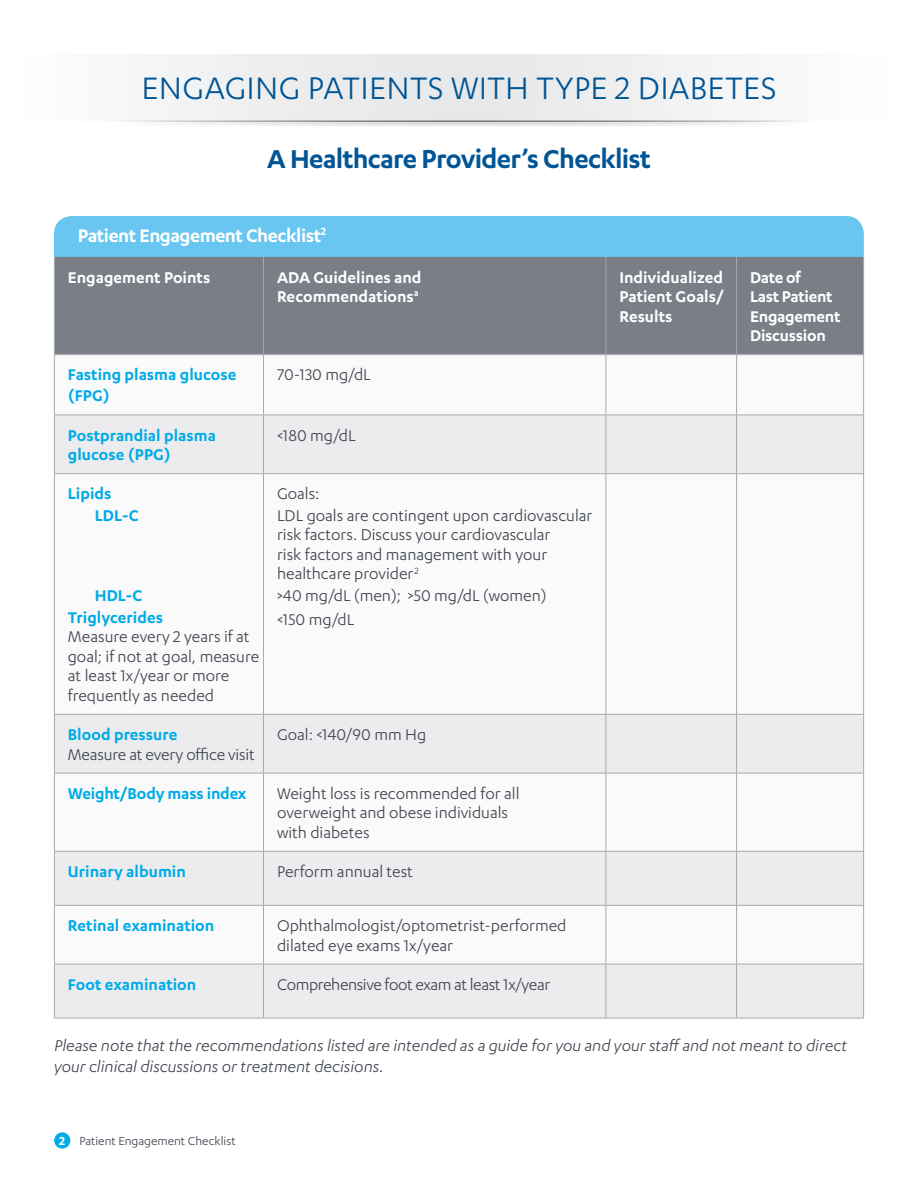
<style>
.page{position:relative;width:918px;height:1188px;background:#fff}
.page>*{position:absolute;margin:0;border:0;box-sizing:border-box;transform-origin:0 0}
.t1{font:36px "Karbon";letter-spacing:.01em;color:#005595}
.t2{font:600 30px "Karbon";letter-spacing:-.025em;color:#005595}
.t3{font:600 21px "Karbon";letter-spacing:-.025em;color:#fff}
.t4{font:18px/19.5px "Karbon";color:#3e444f}
.t5{font:600 18px/21.6px "Karbon";color:#00abe7}
.t6{font:italic 18px/21px "Karbon";color:#3e444f}
.t7{font:600 18px/19.5px "Karbon";color:#fff}
.t8{font:18px "Karbon";letter-spacing:-.02em;color:#3e444f}
.t9{font:13.5px "Karbon";color:#3e444f}
.s1{font-weight:600;color:#fff}
</style>
<div class="page">
<div style="left:54px;top:1132px;width:16px;height:17px;background:#00abe7;border-radius:50%"></div>
<div style="left:54px;top:216px;width:810px;height:41px;background:#68c6f0"></div>
<div style="left:55px;top:257px;width:808px;height:97px;background:#7a7e87"></div>
<svg style="left:55px;top:416px;width:808px;height:602px"></svg>
<hr style="left:54px;top:257px;width:1px;height:97px;background:#a8a9ad">
<hr style="left:606px;top:257px;width:1px;height:97px;background:#a8a9ad">
<hr style="left:736px;top:257px;width:1px;height:97px;background:#a8a9ad">
<hr style="left:863px;top:257px;width:1px;height:97px;background:#a8a9ad">
<hr style="left:54px;top:354px;width:210px;height:1px;background:#a8a9ad">
<hr style="left:54px;top:355px;width:1px;height:60px;background:#a8a9ad">
<hr style="left:264px;top:354px;width:342px;height:1px;background:#a8a9ad">
<hr style="left:606px;top:354px;width:131px;height:1px;background:#a8a9ad">
<hr style="left:606px;top:355px;width:1px;height:60px;background:#a8a9ad">
<hr style="left:737px;top:354px;width:127px;height:1px;background:#a8a9ad">
<hr style="left:736px;top:355px;width:1px;height:60px;background:#a8a9ad">
<hr style="left:863px;top:355px;width:1px;height:60px;background:#a8a9ad">
<hr style="left:54px;top:415px;width:210px;height:1px;background:#a8a9ad">
<hr style="left:54px;top:415px;width:1px;height:58px;background:#a8a9ad">
<hr style="left:264px;top:415px;width:342px;height:1px;background:#a8a9ad">
<hr style="left:606px;top:415px;width:131px;height:1px;background:#a8a9ad">
<hr style="left:606px;top:415px;width:1px;height:58px;background:#a8a9ad">
<hr style="left:737px;top:415px;width:127px;height:1px;background:#a8a9ad">
<hr style="left:736px;top:415px;width:1px;height:58px;background:#a8a9ad">
<hr style="left:863px;top:415px;width:1px;height:58px;background:#a8a9ad">
<hr style="left:54px;top:473px;width:210px;height:1px;background:#a8a9ad">
<hr style="left:54px;top:474px;width:1px;height:240px;background:#a8a9ad">
<hr style="left:264px;top:473px;width:342px;height:1px;background:#a8a9ad">
<hr style="left:606px;top:473px;width:131px;height:1px;background:#a8a9ad">
<hr style="left:606px;top:474px;width:1px;height:240px;background:#a8a9ad">
<hr style="left:737px;top:473px;width:127px;height:1px;background:#a8a9ad">
<hr style="left:736px;top:474px;width:1px;height:240px;background:#a8a9ad">
<hr style="left:863px;top:474px;width:1px;height:240px;background:#a8a9ad">
<hr style="left:54px;top:714px;width:210px;height:1px;background:#a8a9ad">
<hr style="left:54px;top:715px;width:1px;height:58px;background:#a8a9ad">
<hr style="left:264px;top:714px;width:342px;height:1px;background:#a8a9ad">
<hr style="left:606px;top:714px;width:131px;height:1px;background:#a8a9ad">
<hr style="left:606px;top:715px;width:1px;height:58px;background:#a8a9ad">
<hr style="left:737px;top:714px;width:127px;height:1px;background:#a8a9ad">
<hr style="left:736px;top:715px;width:1px;height:58px;background:#a8a9ad">
<hr style="left:863px;top:715px;width:1px;height:58px;background:#a8a9ad">
<hr style="left:54px;top:773px;width:210px;height:1px;background:#a8a9ad">
<hr style="left:54px;top:773px;width:1px;height:78px;background:#a8a9ad">
<hr style="left:264px;top:773px;width:342px;height:1px;background:#a8a9ad">
<hr style="left:606px;top:773px;width:131px;height:1px;background:#a8a9ad">
<hr style="left:606px;top:773px;width:1px;height:78px;background:#a8a9ad">
<hr style="left:737px;top:773px;width:127px;height:1px;background:#a8a9ad">
<hr style="left:736px;top:773px;width:1px;height:78px;background:#a8a9ad">
<hr style="left:863px;top:773px;width:1px;height:78px;background:#a8a9ad">
<hr style="left:54px;top:851px;width:210px;height:1px;background:#a8a9ad">
<hr style="left:54px;top:852px;width:1px;height:53px;background:#a8a9ad">
<hr style="left:264px;top:851px;width:342px;height:1px;background:#a8a9ad">
<hr style="left:606px;top:851px;width:131px;height:1px;background:#a8a9ad">
<hr style="left:606px;top:852px;width:1px;height:53px;background:#a8a9ad">
<hr style="left:737px;top:851px;width:127px;height:1px;background:#a8a9ad">
<hr style="left:736px;top:852px;width:1px;height:53px;background:#a8a9ad">
<hr style="left:863px;top:852px;width:1px;height:53px;background:#a8a9ad">
<hr style="left:54px;top:905px;width:210px;height:1px;background:#a8a9ad">
<hr style="left:54px;top:906px;width:1px;height:58px;background:#a8a9ad">
<hr style="left:264px;top:905px;width:342px;height:1px;background:#a8a9ad">
<hr style="left:606px;top:905px;width:131px;height:1px;background:#a8a9ad">
<hr style="left:606px;top:906px;width:1px;height:58px;background:#a8a9ad">
<hr style="left:737px;top:905px;width:127px;height:1px;background:#a8a9ad">
<hr style="left:736px;top:906px;width:1px;height:58px;background:#a8a9ad">
<hr style="left:863px;top:906px;width:1px;height:58px;background:#a8a9ad">
<hr style="left:54px;top:964px;width:210px;height:1px;background:#a8a9ad">
<hr style="left:54px;top:964px;width:1px;height:54px;background:#a8a9ad">
<hr style="left:264px;top:964px;width:342px;height:1px;background:#a8a9ad">
<hr style="left:606px;top:964px;width:131px;height:1px;background:#a8a9ad">
<hr style="left:606px;top:964px;width:1px;height:54px;background:#a8a9ad">
<hr style="left:737px;top:964px;width:127px;height:1px;background:#a8a9ad">
<hr style="left:736px;top:964px;width:1px;height:54px;background:#a8a9ad">
<hr style="left:863px;top:964px;width:1px;height:54px;background:#a8a9ad">
<hr style="left:54px;top:1018px;width:210px;height:1px;background:#a8a9ad">
<hr style="left:264px;top:1018px;width:342px;height:1px;background:#a8a9ad">
<hr style="left:606px;top:1018px;width:131px;height:1px;background:#a8a9ad">
<hr style="left:737px;top:1018px;width:127px;height:1px;background:#a8a9ad">
<hr style="left:263px;top:257px;width:1px;height:97px;background:#a8a9ad">
<hr style="left:263px;top:355px;width:1px;height:60px;background:#a8a9ad">
<hr style="left:263px;top:415px;width:1px;height:58px;background:#a8a9ad">
<hr style="left:263px;top:474px;width:1px;height:240px;background:#a8a9ad">
<hr style="left:263px;top:715px;width:1px;height:58px;background:#a8a9ad">
<hr style="left:263px;top:773px;width:1px;height:78px;background:#a8a9ad">
<hr style="left:263px;top:852px;width:1px;height:53px;background:#a8a9ad">
<hr style="left:263px;top:906px;width:1px;height:58px;background:#a8a9ad">
<hr style="left:263px;top:964px;width:1px;height:54px;background:#a8a9ad">
<div style="left:14px;top:54px;width:890px;height:67px;background:linear-gradient(to right,#f0f1f2,#f3f3f4)"></div>
<div style="left:110px;top:120px;width:699px;height:7px;background:#231f20;opacity:.8"></div>
<hr style="left:108px;top:121px;width:702px;height:1px;background:#3e444f">
<h1 class="t1" style="left:141px;top:68px;width:637px">ENGAGING PATIENTS WITH TYPE 2 DIABETES</h1>
<h2 class="t2" style="left:267px;top:142px;width:385px">A Healthcare Provider’s Checklist</h2>
<p class="t3" style="left:78px;top:223px;width:250px">Patient Engagement Checklist<sup>2</sup></p>
<p class="t7" style="left:68px;top:267px;width:144px">Engagement Points</p>
<p class="t7" style="left:277px;top:267px;width:146px">ADA Guidelines and<br>Recommendations<sup>a</sup></p>
<p class="t7" style="left:619px;top:267px;width:106px;text-align:justify">Individualized Patient Goals/ Results</p>
<p class="t7" style="left:750px;top:267px;width:92px">Date of<br>Last Patient<br>Engagement<br>Discussion</p>
<p class="t5" style="left:68px;top:364px;width:170px;line-height:21px">Fasting plasma glucose (FPG)</p>
<p class="t4" style="left:277px;top:365px;width:95px">70-130 mg/dL</p>
<p class="t5" style="left:68px;top:425px;width:150px;line-height:19.5px">Postprandial plasma glucose (PPG)</p>
<p class="t4" style="left:277px;top:425px;width:80px">&lt;180 mg/dL</p>
<p class="t5" style="left:95px;top:482px;width:45px;text-indent:-27px">Lipids<br>LDL-C</p>
<p class="t4" style="left:277px;top:483px;width:317px;line-height:21.6px">Goals:<br>LDL goals are contingent upon cardiovascular</p>
<p class="t4" style="left:277px;top:525px;width:275px">risk factors. Discuss your cardiovascular risk factors and management with your healthcare provider<sup>2</sup></p>
<p class="t4" style="left:277px;top:583px;width:271px;line-height:23.9px">&gt;40 mg/dL (men); &gt;50 mg/dL (women) &lt;150 mg/dL</p>
<p class="t5" style="left:68px;top:584px;width:97px;text-align:center">HDL-C<br>Triglycerides</p>
<p class="t4" style="left:68px;top:627px;width:193px">Measure every 2 years if at goal; if not at goal, measure at least 1x/year or more frequently as needed</p>
<p class="t5" style="left:68px;top:723px;width:111px">Blood pressure</p>
<p class="t4" style="left:68px;top:744px;width:188px">Measure at every office visit</p>
<p class="t4" style="left:277px;top:724px;width:151px">Goal: &lt;140/90 mm Hg</p>
<p class="t5" style="left:68px;top:782px;width:180px">Weight/Body mass index</p>
<p class="t4" style="left:277px;top:783px;width:244px">Weight loss is recommended for all overweight and obese individuals with diabetes</p>
<p class="t5" style="left:68px;top:860px;width:120px">Urinary albumin</p>
<p class="t4" style="left:277px;top:861px;width:137px">Perform annual test</p>
<p class="t5" style="left:68px;top:914px;width:148px">Retinal examination</p>
<p class="t4" style="left:277px;top:915px;width:291px">Ophthalmologist/optometrist-performed dilated eye exams 1x/year</p>
<p class="t5" style="left:68px;top:973px;width:130px">Foot examination</p>
<p class="t8" style="left:277px;top:974px;width:275px">Comprehensive foot exam at least 1x/year</p>
<p class="t6" style="left:54px;top:1035px;width:795px">Please note that the recommendations listed are intended as a guide for you and your staff and not meant to direct your clinical discussions or treatment decisions.</p>
<p class="t9" style="left:59px;top:1133px;width:178px"><span class="s1">2</span> Patient Engagement Checklist</p>
</div>
